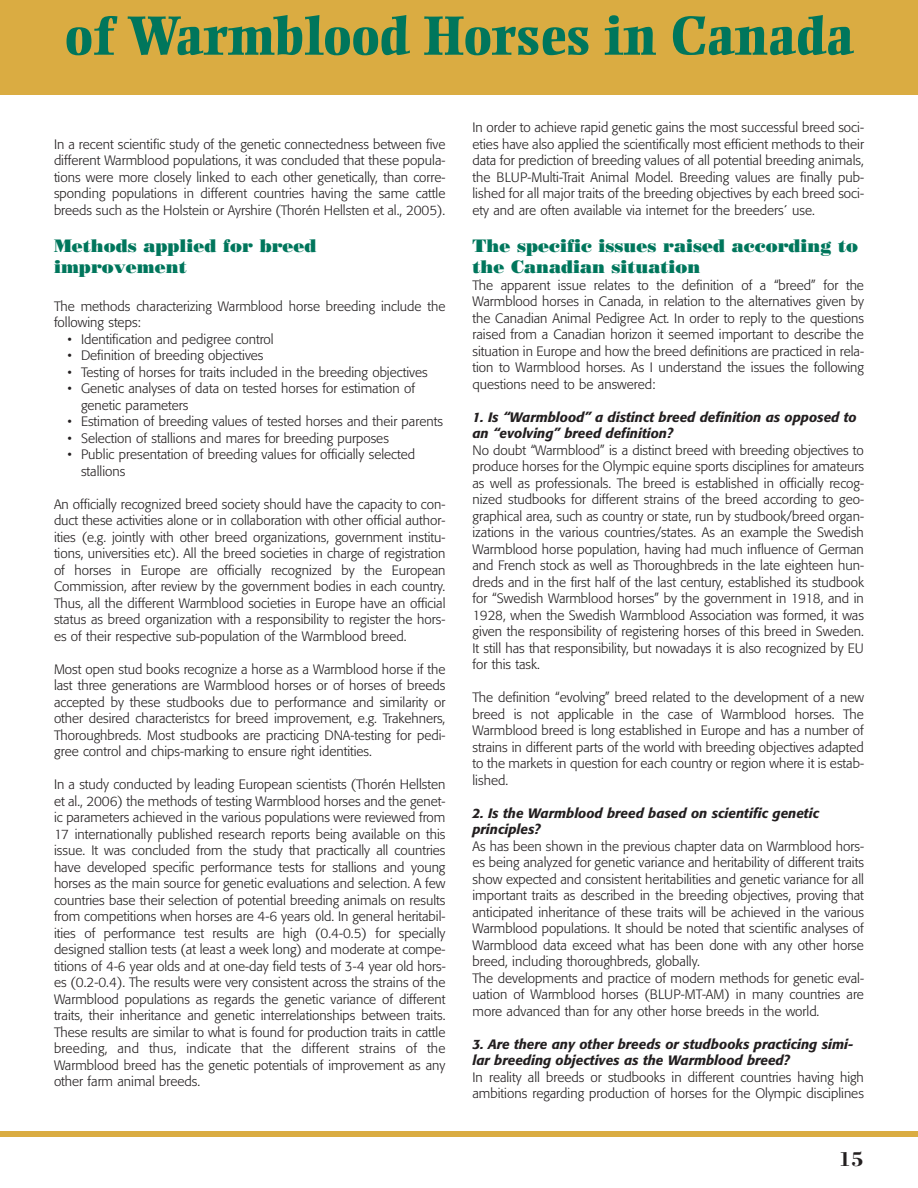
<style>
.page{position:relative;width:918px;height:1188px;background:#fff}
.page>*{position:absolute;margin:0;border:0;box-sizing:border-box;transform-origin:0 0}
.t1{font:800 54px "Ellington";color:#00765c}
.t2{font:700 21px "Bodoni";color:#231f20}
.t3{font:18px/21px "Bodoni Poster";color:#00765c}
.t4{font:300 13.5px/16.5px "Formata";color:#231f20;text-align:justify}
.t5{font:italic 500 13.5px/16.5px "Formata";color:#231f20}
</style>
<div class="page">
<div style="left:0;top:0;width:918px;height:94px;background:#daac42"></div>
<div style="left:0;top:1131px;width:918px;height:6px;background:#daac42"></div>
<h1 class="t1" style="left:64px;top:15px;width:791px">of Warmblood Horses in Canada</h1>
<p class="t4" style="left:54px;top:137px;width:393px">In a recent scientific study of the genetic connectedness between five different Warmblood populations, it was concluded that these popula&shy;tions were more closely linked to each other genetically, than corre&shy;sponding populations in different countries having the same cattle breeds such as the Holstein or Ayrshire (Thorén Hellsten et al., 2005).</p>
<h3 class="t3" style="left:54px;top:237px;width:264px">Methods applied for breed improvement</h3>
<p class="t4" style="left:54px;top:299px;width:393px">The methods characterizing Warmblood horse breeding include the following steps:</p>
<p class="t4" style="left:68px;top:332px;width:208px">• Identification and pedigree control</p>
<p class="t4" style="left:68px;top:348px;width:198px">• Definition of breeding objectives</p>
<p class="t4" style="left:68px;top:365px;width:362px">• Testing of horses for traits included in the breeding objectives</p>
<p class="t4" style="left:81px;top:381px;width:336px;text-indent:-14px">• Genetic analyses of data on tested horses for estimation of genetic parameters</p>
<p class="t4" style="left:68px;top:414px;width:377px">• Estimation of breeding values of tested horses and their parents</p>
<p class="t4" style="left:68px;top:431px;width:323px">• Selection of stallions and mares for breeding purposes</p>
<p class="t4" style="left:81px;top:447px;width:336px;text-indent:-14px">• Public presentation of breeding values for officially selected stallions</p>
<p class="t4" style="left:54px;top:497px;width:393px">An officially recognized breed society should have the capacity to con&shy;duct these activities alone or in collaboration with other official author&shy;ities (e.g. jointly with other breed organizations, government institu&shy;tions, universities etc). All the breed societies in charge of registration of horses in Europe are officially recognized by the European Commission, after review by the government bodies in each country.<br>Thus, all the different Warmblood societies in Europe have an official status as breed organization with a responsibility to register the hors&shy;es of their respective sub-population of the Warmblood breed.</p>
<p class="t4" style="left:54px;top:662px;width:393px">Most open stud books recognize a horse as a Warmblood horse if the last three generations are Warmblood horses or of horses of breeds accepted by these studbooks due to performance and similarity or other desired characteristcs for breed improvement, e.g. Trakehners, Thoroughbreds. Most studbooks are practicing DNA-testing for pedi&shy;gree control and chips-marking to ensure right identities.</p>
<p class="t4" style="left:54px;top:777px;width:393px">In a study conducted by leading European scientists (Thorén Hellsten et al., 2006) the methods of testing Warmblood horses and the genet&shy;ic parameters achieved in the various populations were reviewed from 17 internationally published research reports being available on this issue. It was concluded from the study that practically all countries have developed specific performance tests for stallions and young horses as the main source for genetic evaluations and selection. A few countries base their selection of potential breeding animals on results from competitions when horses are 4-6 years old. In general heritabil&shy;ities of performance test results are high (0.4-0.5) for specially designed stallion tests (at least a week long) and moderate at compe&shy;titions of 4-6 year olds and at one-day field tests of 3-4 year old hors&shy;es (0.2-0.4). The results were very consistent across the strains of the Warmblood populations as regards the genetic variance of different traits, their inheritance and genetic interrelationships between traits.<br>These results are similar to what is found for production traits in cattle breeding, and thus, indicate that the different strains of the Warmblood breed has the genetic potentials of improvement as any other farm animal breeds.</p>
<p class="t4" style="left:472px;top:120px;width:393px">In order to achieve rapid genetic gains the most successful breed soci&shy;eties have also applied the scientifically most efficient methods to their data for prediction of breeding values of all potential breeding animals, the BLUP-Multi-Trait Animal Model. Breeding values are finally pub&shy;lished for all major traits of the breeding objectives by each breed soci&shy;ety and are often available via internet for the breeders´ use.</p>
<h3 class="t3" style="left:472px;top:237px;width:387px">The specific issues raised according to the Canadian situation</h3>
<p class="t4" style="left:472px;top:278px;width:393px">The apparent issue relates to the definition of a “breed” for the Warmblood horses in Canada, in relation to the alternatives given by the Canadian Animal Pedigree Act. In order to reply to the questions raised from a Canadian horizon it seemed important to describe the situation in Europe and how the breed definitions are practiced in rela&shy;tion to Warmblood horses. As I understand the issues the following questions need to be answered:</p>
<p class="t5" style="left:472px;top:410px;width:386px">1. Is “Warmblood” a distinct breed definition as opposed to an “evolving” breed definition?</p>
<p class="t4" style="left:472px;top:443px;width:393px">No doubt “Warmblood” is a distinct breed with breeding objectives to produce horses for the Olympic equine sports disciplines for amateurs as well as professionals. The breed is established in officially recog&shy;nized studbooks for different strains of the breed according to geo&shy;graphical area, such as country or state, run by studbook/breed organ&shy;izations in the various countries/states. As an example the Swedish Warmblood horse population, having had much influence of German and French stock as well as Thoroughbreds in the late eighteen hun&shy;dreds and in the first half of the last century, established its studbook for “Swedish Warmblood horses” by the government in 1918, and in 1928, when the Swedish Warmblood Association was formed, it was given the responsibility of registering horses of this breed in Sweden.<br>It still has that responsibility, but nowadays it is also recognized by EU for this task.</p>
<p class="t4" style="left:472px;top:690px;width:393px">The definition “evolving” breed related to the development of a new breed is not applicable in the case of Warmblood horses. The Warmblood breed is long established in Europe and has a number of strains in different parts of the world with breeding objectives adapted to the markets in question for each country or region where it is estab&shy;lished.</p>
<p class="t5" style="left:472px;top:806px;width:348px">2. Is the Warmblood breed based on scientific genetic principles?</p>
<p class="t4" style="left:472px;top:839px;width:393px;text-align:left">As has been shown in the previous chapter data on Warmblood hors&shy;es being analyzed for genetic variance and heritability of different traits show expected and consistent heritabilities and genetic variance for all important traits as described in the breeding objectives, proving that anticipated inheritance of these traits will be achieved in the various Warmblood populations. It should be noted that scientific analyses of Warmblood data exceed what has been done with any other horse breed, including thoroughbreds, globally.<br>The developments and practice of modern methods for genetic eval&shy;uation of Warmblood horses (BLUP-MT-AM) in many countries are more advanced than for any other horse breeds in the world.</p>
<p class="t5" style="left:472px;top:1037px;width:382px">3. Are there any other breeds or studbooks practicing simi&shy;lar breeding objectives as the Warmblood breed?</p>
<p class="t4" style="left:472px;top:1070px;width:393px">In reality all breeds or studbooks in different countries having high ambitions regarding production of horses for the Olympic disciplines</p>
<h2 class="t2" style="left:838px;top:1152px;width:27px">15</h2>
</div>
